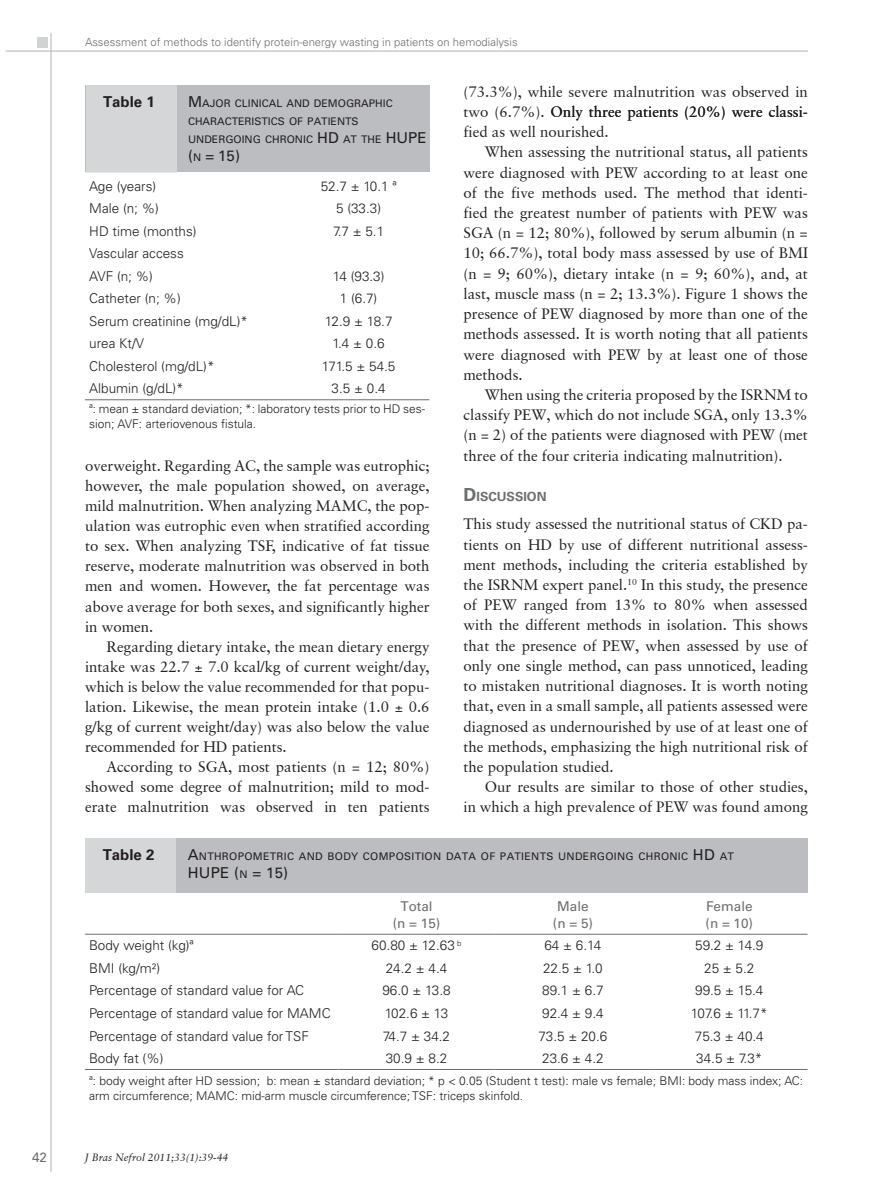
<style>
.page{position:relative;width:893px;height:1191px;background:#fff}
.page>*{position:absolute;margin:0;border:0;box-sizing:border-box;transform-origin:0 0}
._01_Texto_Paragrafo{font:15px/20.2px "Garamond Retrospective S Si";color:#231f20;text-align:justify}
._01a_Texto_sem_Parág{font:15px/20.2px "Garamond Retrospective S Si";color:#231f20;text-align:justify}
._03_Tabela_Titulo{font:15px "Univers LT Std";color:#231f20}
._03_Tabela_Titulo-2{font:700 15px "Univers LT Std";color:#231f20}
.t1{font:300 13.5px "Univers LT Std";color:#231f20}
._03b_Tabela_Texto{font:13.5px/16.5px "Univers LT Std";color:#6c6d70;text-align:center}
._02a_Subtitulo_01{font:700 12.6px "Univers LT Std";color:#6c6d70}
._01_Texto_Paragrafo-2{font:300 12px/15px "Univers LT Std";color:#231f20}
.t2{font:300 11.25px "Univers LT Std";color:#6c6d70}
._03_Tabela_Titulo-3{font:10.5px/18px "Univers LT Std";color:#231f20}
._03_Tabela_Titulo-4{font:10.5px "Univers LT Std";letter-spacing:.03em;color:#231f20}
.t3{font:italic 10.5px "Garamond Retrospective S Si";color:#231f20}
.s1{font-size:15px}
.s2{font-size:10.5px}
.s3{font-size:18px}
</style>
<div class="page">
<div style="left:37px;top:37px;width:11px;height:11px;background:#d1d2d4"></div>
<hr style="left:6px;top:51px;width:802px;height:1px;background:#b2b3b7">
<hr style="left:51px;top:33px;width:1px;height:1138px;background:#b2b3b7">
<hr style="left:85px;top:399px;width:203px;height:1px;background:#6c6d70">
<hr style="left:288px;top:399px;width:141px;height:1px;background:#6c6d70">
<div style="left:85px;top:85px;width:344px;height:87px;background:#bcbdc0"></div>
<div style="left:86px;top:85px;width:90px;height:87px;background:#d4d6d7"></div>
<hr style="left:85px;top:934px;width:253px;height:1px;background:#6c6d70">
<hr style="left:338px;top:934px;width:157px;height:1px;background:#6c6d70">
<hr style="left:495px;top:934px;width:156px;height:1px;background:#6c6d70">
<hr style="left:651px;top:934px;width:156px;height:1px;background:#6c6d70">
<hr style="left:85px;top:1069px;width:253px;height:1px;background:#6c6d70">
<hr style="left:338px;top:1069px;width:157px;height:1px;background:#6c6d70">
<hr style="left:495px;top:1069px;width:156px;height:1px;background:#6c6d70">
<hr style="left:651px;top:1069px;width:156px;height:1px;background:#6c6d70">
<div style="left:85px;top:838px;width:723px;height:55px;background:#bcbdc0"></div>
<div style="left:85px;top:838px;width:91px;height:55px;background:#d4d6d7"></div>
<p class="t2" style="left:85px;top:36px;width:434px">Assessment of methods to identify protein-energy wasting in patients on hemodialysis</p>
<p class="_03_Tabela_Titulo-2" style="left:103px;top:93px;width:53px">Table 1</p>
<p class="_03_Tabela_Titulo-3" style="left:188px;top:94px;width:238px"><span class="s1">M</span>AJOR CLINICAL AND DEMOGRAPHIC<br>CHARACTERISTICS OF PATIENTS<br>UNDERGOING CHRONIC <span class="s1">HD</span> AT THE <span class="s1">HUPE</span></p>
<p class="_03_Tabela_Titulo" style="left:188px;top:147px;width:53px">(<span class="s2">N</span> = 15)</p>
<p class="t1" style="left:89px;top:178px;width:68px">Age (years)</p>
<p class="t1" style="left:321px;top:178px;width:77px">52.7 ± 10.1 ª</p>
<p class="t1" style="left:89px;top:200px;width:71px">Male (n; %)</p>
<p class="t1" style="left:336px;top:200px;width:47px">5 (33.3)</p>
<p class="t1" style="left:89px;top:223px;width:109px">HD time (months)</p>
<p class="t1" style="left:333px;top:223px;width:53px">7.7 ± 5.1</p>
<p class="t1" style="left:89px;top:245px;width:96px">Vascular access</p>
<p class="t1" style="left:89px;top:268px;width:65px">AVF (n; %)</p>
<p class="t1" style="left:333px;top:268px;width:53px">14 (93.3)</p>
<p class="t1" style="left:89px;top:290px;width:93px">Catheter (n; %)</p>
<p class="t1" style="left:340px;top:290px;width:39px">1 (6.7)</p>
<p class="t1" style="left:89px;top:313px;width:160px">Serum creatinine (mg/dL)*</p>
<p class="t1" style="left:325px;top:313px;width:69px">12.9 ± 18.7</p>
<p class="t1" style="left:89px;top:335px;width:56px">urea Kt/V</p>
<p class="t1" style="left:333px;top:335px;width:54px">1.4 ± 0.6</p>
<p class="t1" style="left:89px;top:358px;width:127px">Cholesterol (mg/dL)*</p>
<p class="t1" style="left:322px;top:358px;width:75px">171.5 ± 54.5</p>
<p class="t1" style="left:89px;top:380px;width:96px">Albumin (g/dL)*</p>
<p class="t1" style="left:332px;top:380px;width:55px">3.5 ± 0.4</p>
<p class="_01_Texto_Paragrafo-2" style="left:89px;top:401px;width:337px">ª: mean ± standard deviation; *: laboratory tests prior to HD ses&shy;sion; AVF: arteriovenous fistula.</p>
<p class="_01_Texto_Paragrafo" style="left:85px;top:455px;width:346px">overweight. Regarding AC, the sample was eutrophic; however, the male population showed, on average, mild malnutrition. When analyzing MAMC, the pop&shy;ulation was eutrophic even when stratified according to sex. When analyzing TSF, indicative of fat tissue reserve, moderate malnutrition was observed in both men and women. However, the fat percentage was above average for both sexes, and significantly higher in women.</p>
<p class="_01_Texto_Paragrafo" style="left:85px;top:636px;width:346px;text-indent:21px">Regarding dietary intake, the mean dietary energy intake was 22.7 ± 7.0 kcal/kg of current weight/day, which is below the value recommended for that popu&shy;lation. Likewise, the mean protein intake (1.0 ± 0.6 g/kg of current weight/day) was also below the value recommended for HD patients.</p>
<p class="_01_Texto_Paragrafo" style="left:85px;top:756px;width:346px;text-indent:21px">According to SGA, most patients (n = 12; 80%) showed some degree of malnutrition; mild to mod&shy;erate malnutrition was observed in ten patients</p>
<p class="_01_Texto_Paragrafo" style="left:463px;top:81px;width:346px">(73.3%), while severe malnutrition was observed in two (6.7%). Only three patients (20%) were classi&shy;fied as well nourished.</p>
<p class="_01_Texto_Paragrafo" style="left:463px;top:142px;width:346px;text-indent:21px">When assessing the nutritional status, all patients were diagnosed with PEW according to at least one of the five methods used. The method that identi&shy;fied the greatest number of patients with PEW was SGA (n = 12; 80%), followed by serum albumin (n = 10; 66.7%), total body mass assessed by use of BMI (n = 9; 60%), dietary intake (n = 9; 60%), and, at last, muscle mass (n = 2; 13.3%). Figure 1 shows the presence of PEW diagnosed by more than one of the methods assessed. It is worth noting that all patients were diagnosed with PEW by at least one of those methods.</p>
<p class="_01_Texto_Paragrafo" style="left:463px;top:384px;width:346px;text-indent:21px">When using the criteria proposed by the ISRNM to classify PEW, which do not include SGA, only 13.3% (n = 2) of the patients were diagnosed with PEW (met three of the four criteria indicating malnutrition).</p>
<p class="_02a_Subtitulo_01" style="left:463px;top:489px;width:85px"><span class="s3">D</span>ISCUSSION</p>
<p class="_01a_Texto_sem_Parág" style="left:463px;top:514px;width:346px">This study assessed the nutritional status of CKD pa&shy;tients on HD by use of different nutritional assess&shy;ment methods, including the criteria established by the ISRNM expert panel.<sup>10</sup> In this study, the presence of PEW ranged from 13% to 80% when assessed with the different methods in isolation. This shows that the presence of PEW, when assessed by use of only one single method, can pass unnoticed, leading to mistaken nutritional diagnoses. It is worth noting that, even in a small sample, all patients assessed were diagnosed as undernourished by use of at least one of the methods, emphasizing the high nutritional risk of the population studied.</p>
<p class="_01_Texto_Paragrafo" style="left:463px;top:776px;width:346px;text-align:right">Our results are similar to those of other studies,<br>in which a high prevalence of PEW was found among</p>
<p class="_03_Tabela_Titulo-2" style="left:103px;top:846px;width:53px">Table 2</p>
<p class="_03_Tabela_Titulo-3" style="left:188px;top:847px;width:51px"><span class="s1">A</span>NTHROPOM</p>
<p class="_03_Tabela_Titulo-4" style="left:263px;top:850px;width:117px">ETRIC AND BODY COMPO</p>
<p class="_03_Tabela_Titulo-4" style="left:404px;top:850px;width:331px">SITION DATA OF PATIENTS UNDERGOING CHRONIC <span class="s1">HD</span> AT</p>
<p class="_03_Tabela_Titulo" style="left:188px;top:864px;width:102px">HUPE (<span class="s2">N</span> = 15)</p>
<p class="_03b_Tabela_Texto" style="left:393px;top:898px;width:49px">Total (n = 15)</p>
<p class="_03b_Tabela_Texto" style="left:553px;top:898px;width:42px">Male (n = 5)</p>
<p class="_03b_Tabela_Texto" style="left:705px;top:898px;width:49px;text-align:left">Female (n = 10)</p>
<p class="t1" style="left:89px;top:937px;width:106px">Body weight (kg)ª</p>
<p class="t1" style="left:372px;top:937px;width:91px">60.80 ± 12.63 <sup>b</sup></p>
<p class="t1" style="left:544px;top:937px;width:59px">64 ± 6.14</p>
<p class="t1" style="left:695px;top:937px;width:70px">59.2 ± 14.9</p>
<p class="t1" style="left:89px;top:960px;width:72px">BMI (kg/m²)</p>
<p class="t1" style="left:386px;top:960px;width:63px">24.2 ± 4.4</p>
<p class="t1" style="left:543px;top:960px;width:61px">22.5 ± 1.0</p>
<p class="t1" style="left:704px;top:960px;width:52px">25 ± 5.2</p>
<p class="t1" style="left:89px;top:982px;width:216px">Percentage of standard value for AC</p>
<p class="t1" style="left:382px;top:982px;width:70px">96.0 ± 13.8</p>
<p class="t1" style="left:542px;top:982px;width:63px">89.1 ± 6.7</p>
<p class="t1" style="left:695px;top:982px;width:70px">99.5 ± 15.4</p>
<p class="t1" style="left:89px;top:1005px;width:243px">Percentage of standard value for MAMC</p>
<p class="t1" style="left:385px;top:1005px;width:65px">102.6 ± 13</p>
<p class="t1" style="left:542px;top:1005px;width:63px">92.4 ± 9.4</p>
<p class="t1" style="left:691px;top:1005px;width:78px">107.6 ± 11.7*</p>
<p class="t1" style="left:89px;top:1027px;width:221px">Percentage of standard value for TSF</p>
<p class="t1" style="left:383px;top:1027px;width:69px">74.7 ± 34.2</p>
<p class="t1" style="left:538px;top:1027px;width:70px">73.5 ± 20.6</p>
<p class="t1" style="left:695px;top:1027px;width:70px">75.3 ± 40.4</p>
<p class="t1" style="left:89px;top:1050px;width:76px">Body fat (%)</p>
<p class="t1" style="left:386px;top:1050px;width:63px">30.9 ± 8.2</p>
<p class="t1" style="left:542px;top:1050px;width:63px">23.6 ± 4.2</p>
<p class="t1" style="left:696px;top:1050px;width:68px">34.5 ± 7.3*</p>
<p class="_01_Texto_Paragrafo-2" style="left:89px;top:1072px;width:716px">ª: body weight after HD session; b: mean ± standard deviation; * p &lt; 0.05 (Student t test): male vs female; BMI: body mass index; AC: arm circumference; MAMC: mid-arm muscle circumference; TSF: triceps skinfold.</p>
<p class="_03b_Tabela_Texto" style="left:32px;top:1149px;width:17px">42</p>
<p class="t3" style="left:85px;top:1151px;width:145px">J Bras Nefrol 2011;33(1):39-44</p>
</div>
